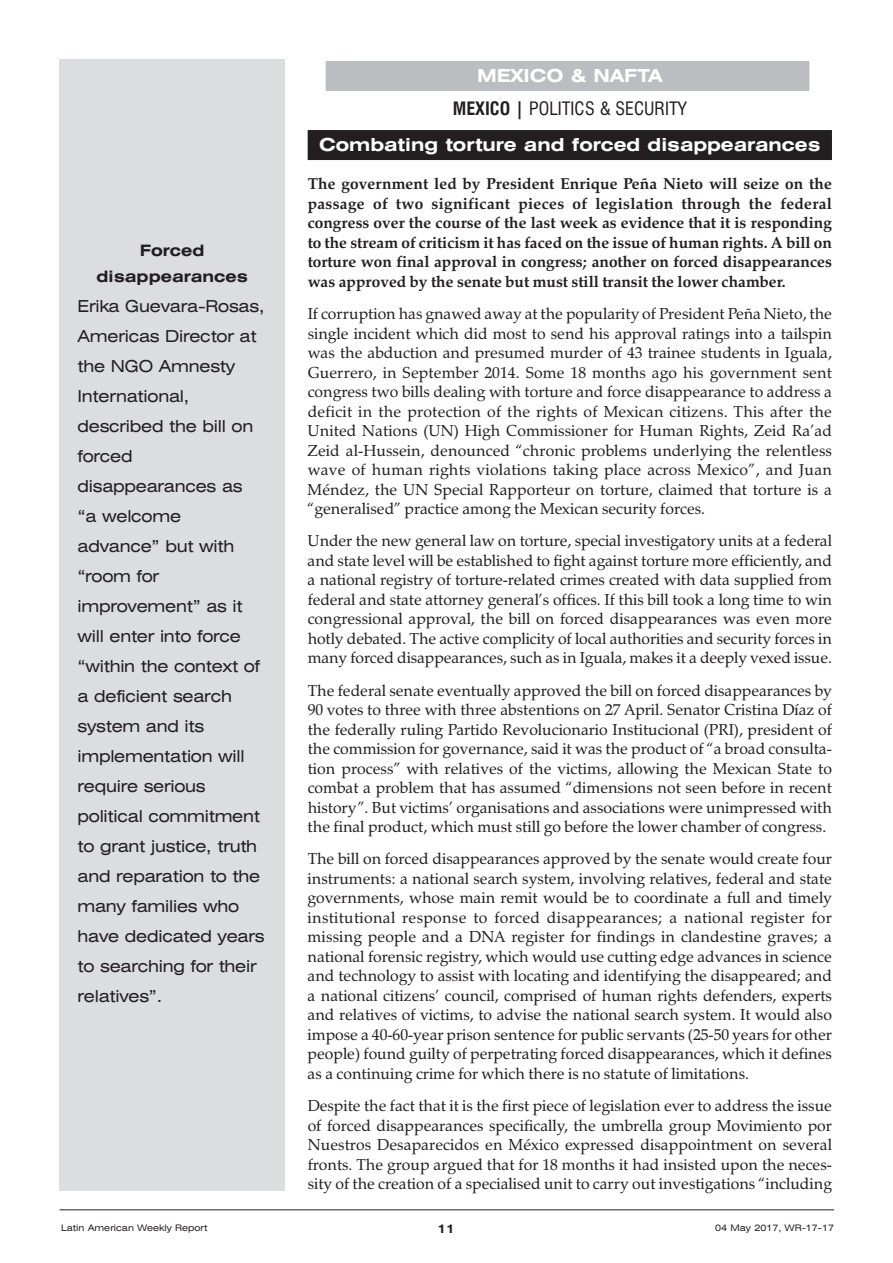
<style>
.page{position:relative;width:893px;height:1263px;background:#fff}
.page>*{position:absolute;margin:0;border:0;box-sizing:border-box;transform-origin:0 0}
.t1{font:700 expanded 18px "Swiss 721 BT";color:#fff}
.t2{font:condensed 18px/33px "Swiss 721 BT";color:#231f20;text-align:center}
.t3{font:expanded 16.5px/30px "Swiss 721 BT";letter-spacing:-.015em;color:#231f20}
.t4{font:15.75px/19.5px "Zapf Calligraphic 801 BT";color:#231f20;text-align:justify}
.t5{font:700 15.75px/19.5px "Zapf Calligraphic 801 BT";color:#231f20;text-align:justify}
.t6{font:700 expanded 15.75px/25.5px "Swiss 721 BT";color:#231f20;text-align:center}
.t7{font:700 expanded 12px "Swiss 721 BT";color:#231f20}
.t8{font:expanded 9px "Swiss 721 BT";color:#231f20}
.s1{font-weight:700;font-stretch:expanded;color:#fff}
.s2{font-weight:700}
</style>
<div class="page">
<div style="left:326px;top:61px;width:483px;height:30px;background:#bcbdc0"></div>
<div style="left:308px;top:130px;width:524px;height:30px;background:#231f20"></div>
<div style="left:60px;top:60px;width:225px;height:1131px;background:#dcdddf"></div>
<hr style="left:60px;top:1209px;width:774px;height:1px;background:#231f20">
<p class="t6" style="left:97px;top:238px;width:153px">Forced disappearances</p>
<p class="t3" style="left:78px;top:291px;width:188px">Erika Guevara-Rosas,<br>Americas Director at the NGO Amnesty<br>International, described the bill on forced disappearances as “a welcome advance” but with “room for improvement” as it will enter into force “within the context of a deficient search system and its implementation will require serious political commitment to grant justice, truth and reparation to the many families who have dedicated years to searching for their relatives”.</p>
<p class="t2" style="left:453px;top:59px;width:236px"><span class="s1">MEXICO &amp; NAFTA<br></span><span class="s2">MEXICO |</span> POLITICS &amp; SECURITY</p>
<p class="t1" style="left:319px;top:134px;width:503px">Combating torture and forced disappearances</p>
<p class="t5" style="left:308px;top:174px;width:526px">The government led by President Enrique Peña Nieto will seize on the passage of two significant pieces of legislation through the federal congress over the course of the last week as evidence that it is responding to the stream of criticism it has faced on the issue of human rights. A bill on torture won final approval in congress; another on forced disappearances was approved by the senate but must still transit the lower chamber.</p>
<p class="t4" style="left:308px;top:304px;width:526px">If corruption has gnawed away at the popularity of President Peña Nieto, the single incident which did most to send his approval ratings into a tailspin was the abduction and presumed murder of 43 trainee students in Iguala, Guerrero, in September 2014. Some 18 months ago his government sent congress two bills dealing with torture and force disappearance to address a deficit in the protection of the rights of Mexican citizens. This after the United Nations (UN) High Commissioner for Human Rights, Zeid Ra’ad Zeid al-Hussein, denounced “chronic problems underlying the relentless wave of human rights violations taking place across Mexico”, and Juan Méndez, the UN Special Rapporteur on torture, claimed that torture is a “generalised” practice among the Mexican security forces.</p>
<p class="t4" style="left:308px;top:531px;width:526px">Under the new general law on torture, special investigatory units at a federal and state level will be established to fight against torture more efficiently, and a national registry of torture-related crimes created with data supplied from federal and state attorney general’s offices. If this bill took a long time to win congressional approval, the bill on forced disappearances was even more hotly debated. The active complicity of local authorities and security forces in many forced disappearances, such as in Iguala, makes it a deeply vexed issue.</p>
<p class="t4" style="left:308px;top:680px;width:526px">The federal senate eventually approved the bill on forced disappearances by 90 votes to three with three abstentions on 27 April. Senator Cristina Díaz of the federally ruling Partido Revolucionario Institucional (PRI), president of the commission for governance, said it was the product of “a broad consulta&shy;tion process” with relatives of the victims, allowing the Mexican State to combat a problem that has assumed “dimensions not seen before in recent history”. But victims’ organisations and associations were unimpressed with the final product, which must still go before the lower chamber of congress.</p>
<p class="t4" style="left:308px;top:849px;width:526px">The bill on forced disappearances approved by the senate would create four instruments: a national search system, involving relatives, federal and state governments, whose main remit would be to coordinate a full and timely institutional response to forced disappearances; a national register for missing people and a DNA register for findings in clandestine graves; a national forensic registry, which would use cutting edge advances in science and technology to assist with locating and identifying the disappeared; and a national citizens’ council, comprised of human rights defenders, experts and relatives of victims, to advise the national search system. It would also impose a 40-60-year prison sentence for public servants (25-50 years for other people) found guilty of perpetrating forced disappearances, which it defines as a continuing crime for which there is no statute of limitations.</p>
<p class="t4" style="left:308px;top:1096px;width:526px">Despite the fact that it is the first piece of legislation ever to address the issue of forced disappearances specifically, the umbrella group Movimiento por Nuestros Desaparecidos en México expressed disappointment on several fronts. The group argued that for 18 months it had insisted upon the neces&shy;sity of the creation of a specialised unit to carry out investigations “including</p>
<p class="t8" style="left:61px;top:1223px;width:148px">Latin American Weekly Report</p>
<p class="t7" style="left:437px;top:1221px;width:19px">11</p>
<p class="t8" style="left:715px;top:1223px;width:120px">04 May 2017, WR-17-17</p>
</div>
